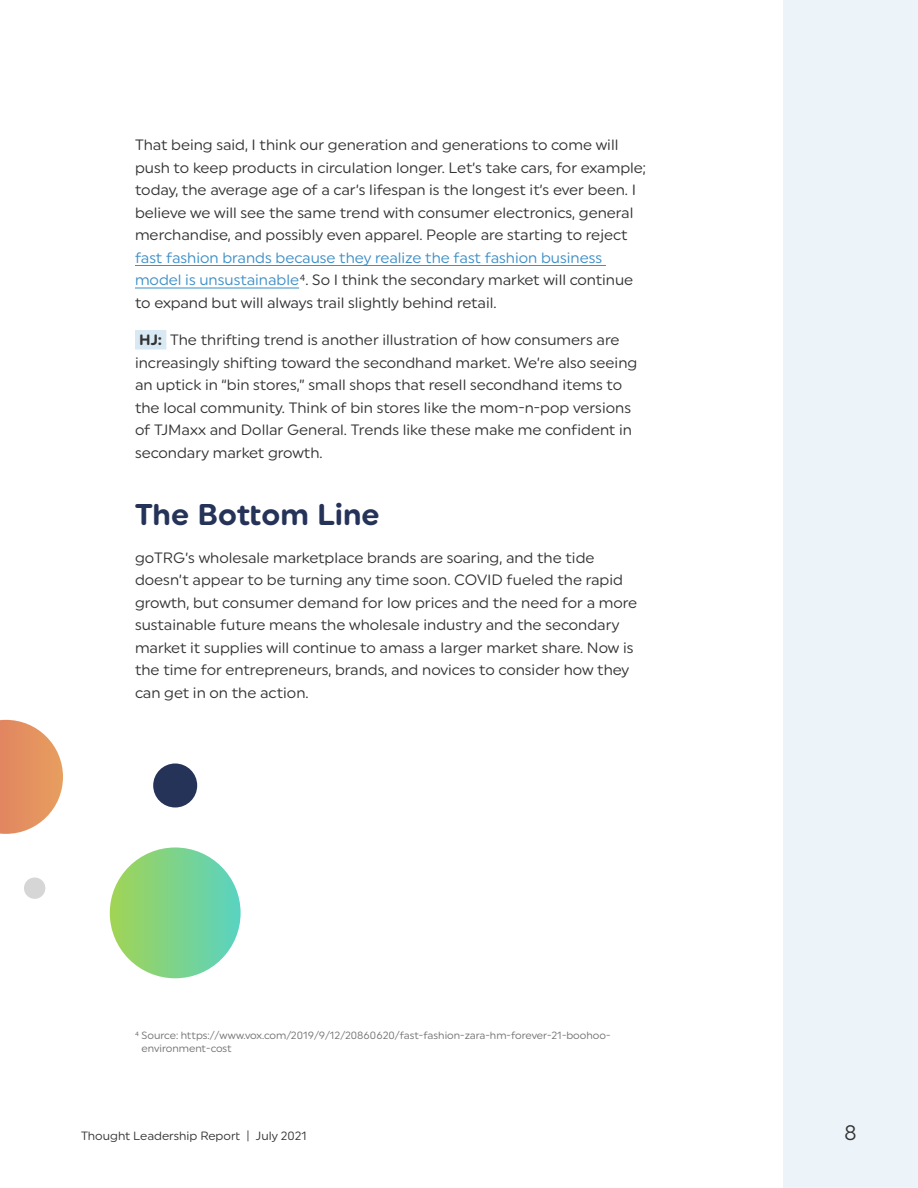
<style>
.page{position:relative;width:918px;height:1188px;background:#fff}
.page>*{position:absolute;margin:0;border:0;box-sizing:border-box;transform-origin:0 0}
.t1{font:700 30px "Uniform Rounded";color:#263359}
.t2{font:21px "Uniform Rounded";color:#333}
.t3{font:15px/22.5px "Uniform Rounded";color:#333}
.t4{font:12px "Uniform Rounded";color:#333}
.t5{font:10.5px/13.5px "Uniform Rounded";color:#707070}
.s1{color:#3d8fc7}
.s2{font-weight:700}
</style>
<div class="page">
<div style="left:783px;top:0;width:135px;height:1188px;background:#ecf4f9"></div>
<hr style="left:135px;top:265px;width:471px;height:1px;background:#3d8fc7">
<hr style="left:135px;top:288px;width:164px;height:1px;background:#3d8fc7">
<div style="left:135px;top:330px;width:31px;height:20px;background:#d8e9f4"></div>
<svg style="left:0;top:720px;width:63px;height:114px"></svg>
<div style="left:110px;top:848px;width:131px;height:130px;background:linear-gradient(to right,#a0d454,#5bd3c3);border-radius:65px"></div>
<div style="left:153px;top:763px;width:44px;height:45px;background:#263359;border-radius:50%"></div>
<div style="left:24px;top:878px;width:21px;height:21px;background:#d6d6d6;border-radius:50%"></div>
<p class="t3" style="left:135px;top:133px;width:513px">That being said, I think our generation and generations to come will push to keep products in circulation longer. Let’s take cars, for example; today, the average age of a car’s lifespan is the longest it’s ever been. I believe we will see the same trend with consumer electronics, general merchandise, and possibly even apparel. People are starting to reject</p>
<p class="t3" style="left:135px;top:246px;width:500px"><span class="s1">fast fashion brands because they realize the fast fashion business model is unsustainable</span>⁴. So I think the secondary market will continue to expand but will always trail slightly behind retail.</p>
<p class="t3" style="left:135px;top:328px;width:504px"><span class="s2">HJ:</span> The thrifting trend is another illustration of how consumers are increasingly shifting toward the secondhand market. We’re also seeing an uptick in “bin stores,” small shops that resell secondhand items to the local community. Think of bin stores like the mom-n-pop versions of TJMaxx and Dollar General. Trends like these make me confident in secondary market growth.</p>
<h1 class="t1" style="left:135px;top:497px;width:246px">The Bottom Line</h1>
<p class="t3" style="left:135px;top:546px;width:504px">goTRG’s wholesale marketplace brands are soaring, and the tide doesn’t appear to be turning any time soon. COVID fueled the rapid growth, but consumer demand for low prices and the need for a more sustainable future means the wholesale industry and the secondary market it supplies will continue to amass a larger market share. Now is the time for entrepreneurs, brands, and novices to consider how they can get in on the action.</p>
<p class="t5" style="left:142px;top:1028px;width:470px;text-indent:-7px">⁴ Source: https://www.vox.com/2019/9/12/20860620/fast-fashion-zara-hm-forever-21-boohoo&shy;environment-cost</p>
<p class="t4" style="left:81px;top:1129px;width:227px">Thought Leadership Report | July 2021</p>
<h2 class="t2" style="left:844px;top:1120px;width:14px">8</h2>
</div>
